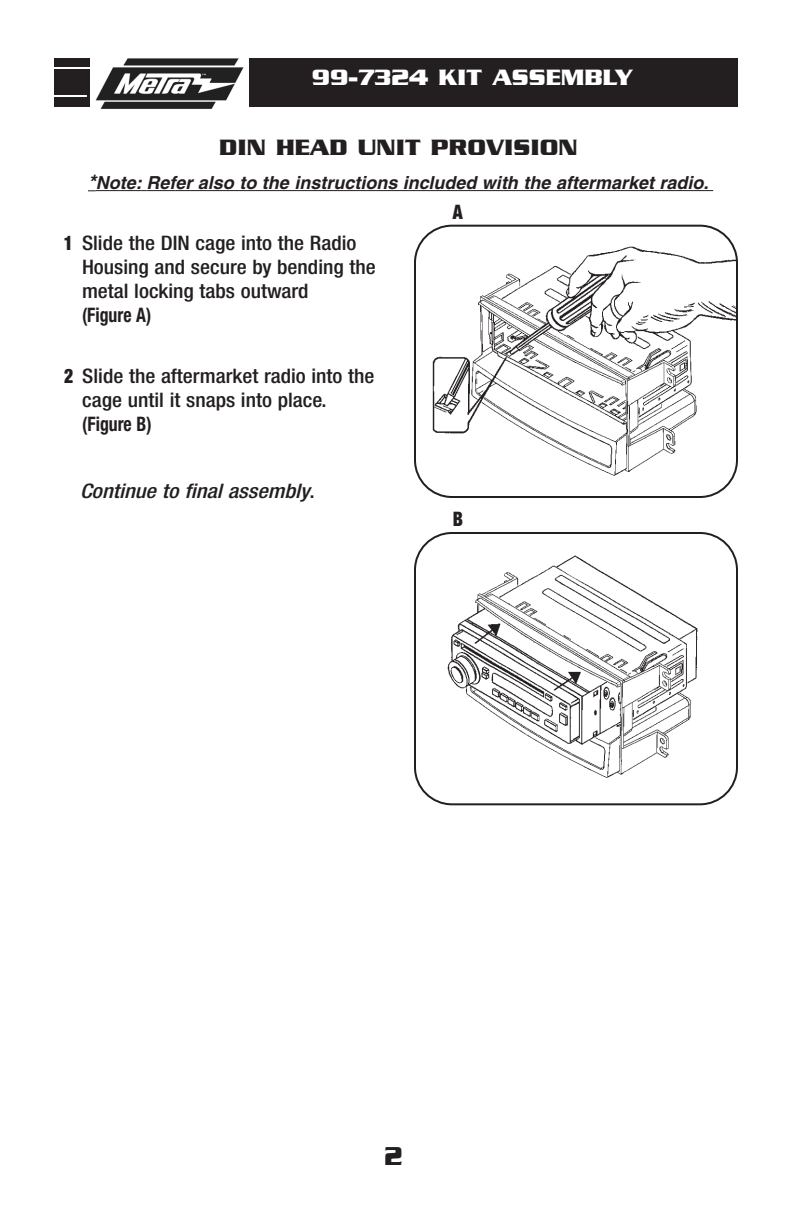
<style>
.page{position:relative;width:792px;height:1224px;background:#fff}
.page>*{position:absolute;margin:0;border:0;box-sizing:border-box;transform-origin:0 0}
.t1{font:700 28px "Serpentine";color:#231f20;scale:.87 1}
.t2{font:700 24px "Serpentine";color:#231f20}
.t3{font:700 24px "Serpentine";color:#fff}
.t4{font:500 condensed 20px/24px "Helvetica Neue";color:#231f20;scale:1.08 1}
.t5{font:italic 500 condensed 20px "Helvetica Neue";color:#231f20;scale:1.12 1}
.t6{font:700 condensed 20px "Helvetica Neue";color:#231f20;scale:.89 1}
.t7{font:900 condensed 20px "Helvetica Neue";color:#231f20;scale:.89 1}
.t8{font:italic 700 18px "Helvetica";color:#231f20}
.s1{font-size:20px}
.s2{font-style:normal}
</style>
<div class="page">
<div style="left:54px;top:59px;width:684px;height:48px;background:#231f20"></div>
<div style="left:91px;top:36px;width:158px;height:89px;background:#fff"></div>
<img style="left:95px;top:58px;width:148px;height:51px">
<hr style="left:0;top:95px;width:87px;height:2px;background:#fff">
<hr style="left:0;top:67px;width:90px;height:2px;background:#fff">
<svg style="left:414px;top:225px;width:324px;height:273px"></svg>
<svg style="left:414px;top:532px;width:324px;height:273px"></svg>
<hr style="left:96px;top:190px;width:46px;height:1px;background:#231f20">
<svg style="left:142px;top:190px;width:33px;height:1px"></svg>
<hr style="left:175px;top:190px;width:254px;height:1px;background:#231f20">
<hr style="left:428px;top:190px;width:285px;height:1px;background:#231f20">
<p class="t3" style="left:312px;top:70px;width:323px">99-7324 KIT ASSEMBLY</p>
<p class="t7" style="left:64px;top:236px;width:12px">1</p>
<p class="t2" style="left:219px;top:140px;width:360px">DIN HEAD UNIT PROVISION</p>
<p class="t8" style="left:88px;top:175px;width:622px"><span class="s1">*</span>Note: Refer also to the instructions included with the aftermarket radio.</p>
<p class="t4" style="left:82px;top:233px;width:274px">Slide the DIN cage into the Radio<br>Housing and secure by bending the metal locking tabs outward</p>
<p class="t6" style="left:82px;top:308px;width:79px">(Figure A)</p>
<p class="t7" style="left:453px;top:205px;width:13px">A</p>
<p class="t7" style="left:64px;top:369px;width:12px">2</p>
<p class="t4" style="left:82px;top:365px;width:272px">Slide the aftermarket radio into the cage until it snaps into place.</p>
<p class="t6" style="left:82px;top:417px;width:79px">(Figure B)</p>
<p class="t5" style="left:80px;top:484px;width:211px">Continue to final assembly<span class="s2">.</span></p>
<p class="t7" style="left:453px;top:512px;width:13px">B</p>
<h1 class="t1" style="left:384px;top:1147px;width:22px">2</h1>
</div>
